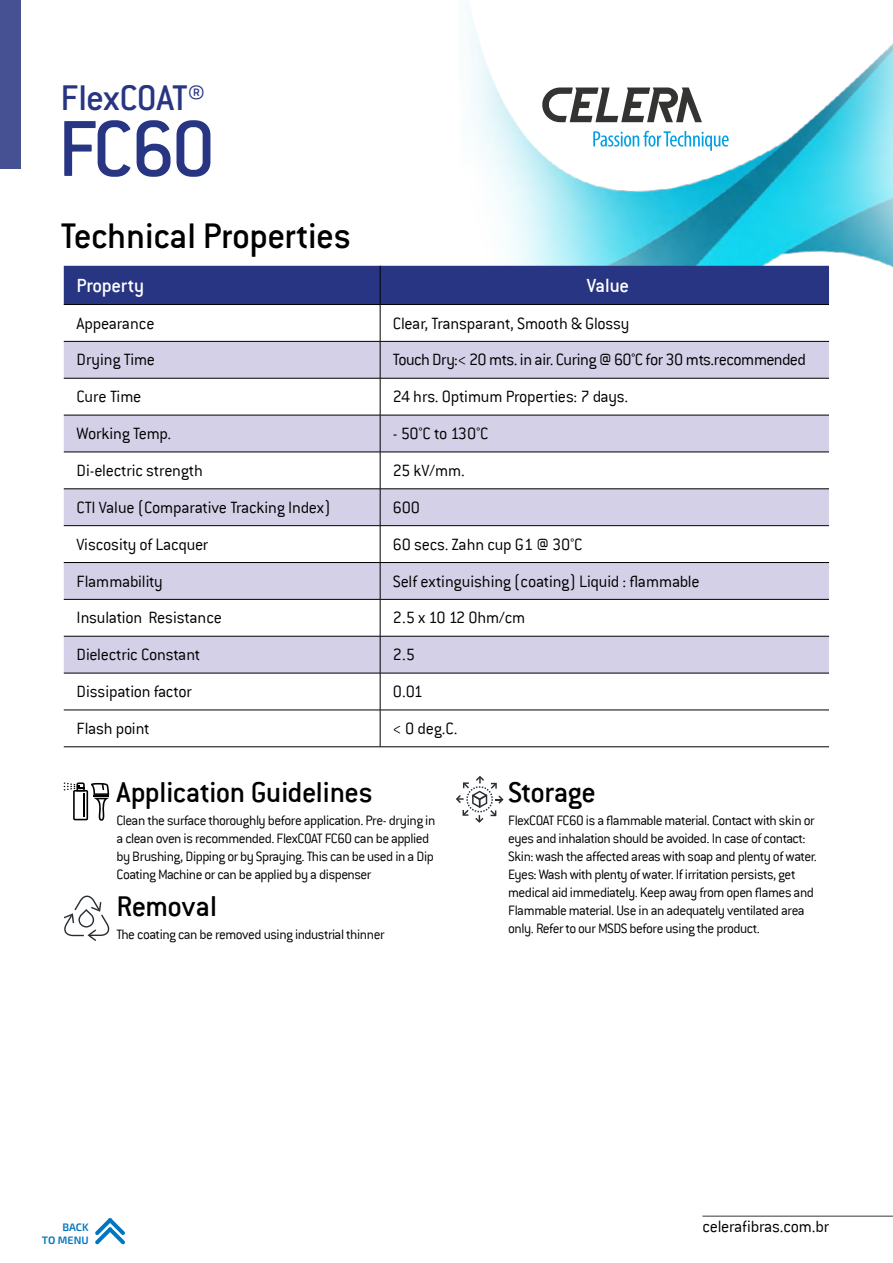
<style>
.page{position:relative;width:893px;height:1263px;background:#fff}
.page>*{position:absolute;margin:0;border:0;box-sizing:border-box;transform-origin:0 0}
.t1{font:87px "Conduit ITC Medium";color:#283583}
.t2{font:39.15px "Conduit ITC Medium";letter-spacing:-.015em;color:#283583}
.t3{font:39px "Conduit ITC Medium";letter-spacing:-.015em;color:#000}
.t4{font:500 31.5px "Conduit ITC";letter-spacing:-.015em;color:#000}
.t5{font:500 21px "Conduit ITC";letter-spacing:-.015em;color:#fff}
.t6{font:300 18px "Conduit ITC";letter-spacing:-.015em;color:#000}
.t7{font:300 18px "Conduit ITC";letter-spacing:-.035em;color:#000}
.t8{font:300 15px/18px "Conduit ITC";letter-spacing:-.035em;color:#000}
.t9{font:600 10.8px/12.9px "Exo 2";color:#0076c0;text-align:right}
</style>
<div class="page">
<img style="left:292px;top:3px;width:601px;height:265px">
<div style="left:64px;top:266px;width:765px;height:38px;background:#283583"></div>
<svg style="left:64px;top:305px;width:765px;height:441px"></svg>
<svg style="left:64px;top:342px;width:765px;height:331px;fill:#d3d0e7"></svg>
<hr style="left:380px;top:266px;width:1px;height:38px;background:#000">
<hr style="left:64px;top:304px;width:316px;height:1px;background:#000">
<hr style="left:380px;top:304px;width:449px;height:1px;background:#000">
<hr style="left:380px;top:305px;width:1px;height:36px;background:#000">
<hr style="left:64px;top:341px;width:316px;height:1px;background:#000">
<hr style="left:380px;top:341px;width:449px;height:1px;background:#000">
<hr style="left:380px;top:342px;width:1px;height:36px;background:#000">
<hr style="left:64px;top:378px;width:316px;height:1px;background:#000">
<hr style="left:380px;top:378px;width:449px;height:1px;background:#000">
<hr style="left:380px;top:378px;width:1px;height:37px;background:#000">
<hr style="left:380px;top:452px;width:1px;height:37px;background:#000">
<hr style="left:380px;top:526px;width:1px;height:36px;background:#000">
<hr style="left:380px;top:599px;width:1px;height:37px;background:#000">
<hr style="left:380px;top:673px;width:1px;height:37px;background:#000">
<hr style="left:380px;top:710px;width:1px;height:37px;background:#000">
<hr style="left:64px;top:415px;width:316px;height:1px;background:#000">
<hr style="left:380px;top:415px;width:449px;height:1px;background:#000">
<hr style="left:380px;top:415px;width:1px;height:37px;background:#000">
<hr style="left:64px;top:452px;width:316px;height:1px;background:#000">
<hr style="left:380px;top:452px;width:449px;height:1px;background:#000">
<hr style="left:64px;top:488px;width:316px;height:1px;background:#000">
<hr style="left:380px;top:488px;width:449px;height:1px;background:#000">
<hr style="left:380px;top:489px;width:1px;height:36px;background:#000">
<hr style="left:64px;top:525px;width:316px;height:1px;background:#000">
<hr style="left:380px;top:525px;width:449px;height:1px;background:#000">
<hr style="left:64px;top:562px;width:316px;height:1px;background:#000">
<hr style="left:380px;top:562px;width:449px;height:1px;background:#000">
<hr style="left:380px;top:563px;width:1px;height:36px;background:#000">
<hr style="left:64px;top:599px;width:316px;height:1px;background:#000">
<hr style="left:380px;top:599px;width:449px;height:1px;background:#000">
<hr style="left:64px;top:636px;width:316px;height:1px;background:#000">
<hr style="left:380px;top:636px;width:449px;height:1px;background:#000">
<hr style="left:380px;top:636px;width:1px;height:37px;background:#000">
<hr style="left:64px;top:673px;width:316px;height:1px;background:#000">
<hr style="left:380px;top:673px;width:449px;height:1px;background:#000">
<hr style="left:64px;top:710px;width:316px;height:1px;background:#000">
<hr style="left:64px;top:746px;width:316px;height:1px;background:#000">
<hr style="left:380px;top:710px;width:449px;height:1px;background:#000">
<hr style="left:380px;top:746px;width:449px;height:1px;background:#000">
<hr style="left:702px;top:1215px;width:191px;height:2px;background:#646363">
<div style="left:0;top:0;width:21px;height:169px;background:#465194"></div>
<svg style="left:541px;top:87px;width:161px;height:35px"></svg>
<svg style="left:593px;top:131px;width:136px;height:20px"></svg>
<svg style="left:64px;top:782px;width:45px;height:39px"></svg>
<svg style="left:64px;top:895px;width:46px;height:46px"></svg>
<svg style="left:456px;top:776px;width:48px;height:47px"></svg>
<svg style="left:95px;top:1218px;width:30px;height:26px"></svg>
<h2 class="t2" style="left:61px;top:74px;width:146px">FlexCOAT®</h2>
<h1 class="t1" style="left:58px;top:96px;width:159px">FC60</h1>
<h3 class="t3" style="left:61px;top:212px;width:291px">Technical Properties</h3>
<h3 class="t5" style="left:77px;top:273px;width:69px">Property</h3>
<h3 class="t5" style="left:587px;top:273px;width:44px">Value</h3>
<p class="t6" style="left:77px;top:313px;width:80px">Appearance</p>
<p class="t6" style="left:393px;top:313px;width:238px">Clear, Transparant, Smooth &amp; Glossy</p>
<p class="t6" style="left:77px;top:350px;width:80px">Drying Time</p>
<p class="t7" style="left:393px;top:350px;width:415px">Touch Dry:&lt; 20 mts. in air. Curing @ 60°C for 30 mts.recommended</p>
<p class="t6" style="left:77px;top:387px;width:66px">Cure Time</p>
<p class="t6" style="left:393px;top:387px;width:237px">24 hrs. Optimum Properties: 7 days.</p>
<p class="t6" style="left:77px;top:424px;width:96px">Working Temp.</p>
<p class="t6" style="left:393px;top:424px;width:97px">- 50°C to 130°C</p>
<p class="t6" style="left:77px;top:461px;width:128px">Di-electric strength</p>
<p class="t6" style="left:393px;top:461px;width:73px">25 kV/mm.</p>
<p class="t6" style="left:77px;top:497px;width:255px">CTI Value (Comparative Tracking Index)</p>
<p class="t6" style="left:393px;top:497px;width:29px">600</p>
<p class="t6" style="left:77px;top:534px;width:133px">Viscosity of Lacquer</p>
<p class="t6" style="left:393px;top:534px;width:191px">60 secs. Zahn cup G1 @ 30°C</p>
<p class="t6" style="left:77px;top:571px;width:88px">Flammability</p>
<p class="t6" style="left:393px;top:571px;width:308px">Self extinguishing (coating) Liquid : flammable</p>
<p class="t6" style="left:77px;top:608px;width:147px">Insulation Resistance</p>
<p class="t6" style="left:393px;top:608px;width:134px">2.5 x 10 12 Ohm/cm</p>
<p class="t6" style="left:77px;top:645px;width:125px">Dielectric Constant</p>
<p class="t6" style="left:393px;top:645px;width:24px">2.5</p>
<p class="t6" style="left:77px;top:682px;width:117px">Dissipation factor</p>
<p class="t6" style="left:393px;top:682px;width:32px">0.01</p>
<p class="t6" style="left:77px;top:718px;width:75px">Flash point</p>
<p class="t6" style="left:393px;top:718px;width:66px">&lt; 0 deg.C.</p>
<h3 class="t4" style="left:117px;top:775px;width:258px">Application Guidelines</h3>
<p class="t8" style="left:117px;top:811px;width:320px">Clean the surface thoroughly before application. Pre- drying in a clean oven is recommended. FlexCOAT FC60 can be applied by Brushing, Dipping or by Spraying. This can be used in a Dip Coating Machine or can be applied by a dispenser</p>
<h3 class="t4" style="left:117px;top:889px;width:102px">Removal</h3>
<p class="t8" style="left:117px;top:925px;width:269px">The coating can be removed using industrial thinner</p>
<h3 class="t4" style="left:508px;top:775px;width:89px">Storage</h3>
<p class="t8" style="left:508px;top:811px;width:310px">FlexCOAT FC60 is a flammable material. Contact with skin or eyes and inhalation should be avoided. In case of contact:<br>Skin: wash the affected areas with soap and plenty of water.<br>Eyes: Wash with plenty of water. If irritation persists, get medical aid immediately. Keep away from open flames and Flammable material. Use in an adequately ventilated area only. Refer to our MSDS before using the product.</p>
<p class="t9" style="left:42px;top:1221px;width:48px">BACK<br>TO MENU</p>
<p class="t6" style="left:702px;top:1216px;width:128px">celerafibras.com.br</p>
</div>
